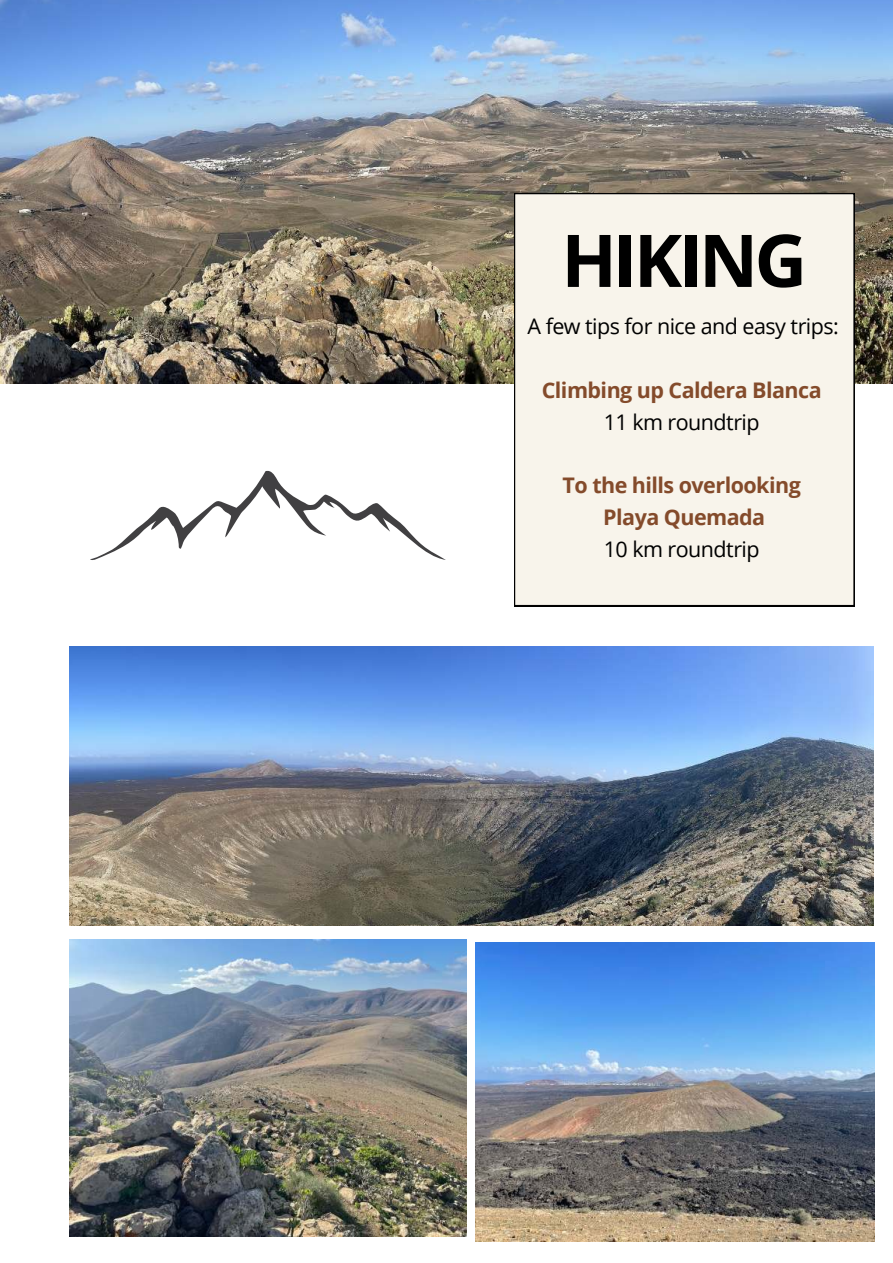
<style>
.page{position:relative;width:893px;height:1263px;background:#fff}
.page>*{position:absolute;margin:0;border:0;box-sizing:border-box;transform-origin:0 0}
.t1{font:700 72.75px "Open Sans";letter-spacing:-.05em;color:#000}
.t2{font:700 21.52px/32px "Open Sans";letter-spacing:-.025em;color:#844b2b;text-align:center}
.t3{font:21.52px "Open Sans";letter-spacing:-.025em;color:#000}
</style>
<div class="page">
<img style="left:0;top:0;width:893px;height:384px">
<div style="left:514px;top:193px;width:340px;height:413px;background:#f8f4eb"></div>
<img style="left:70px;top:939px;width:396px;height:297px">
<img style="left:70px;top:646px;width:804px;height:279px">
<img style="left:475px;top:943px;width:399px;height:298px">
<svg style="left:90px;top:470px;width:356px;height:90px"></svg>
<h1 class="t1" style="left:561px;top:211px;width:247px">HIKING</h1>
<p class="t3" style="left:527px;top:311px;width:313px">A few tips for nice and easy trips:</p>
<p class="t2" style="left:542px;top:373px;width:281px">Climbing up Caldera Blanca</p>
<p class="t3" style="left:604px;top:407px;width:157px">11 km roundtrip</p>
<p class="t2" style="left:562px;top:469px;width:240px">To the hills overlooking<br>Playa Quemada</p>
<p class="t3" style="left:604px;top:535px;width:157px">10 km roundtrip</p>
</div>
